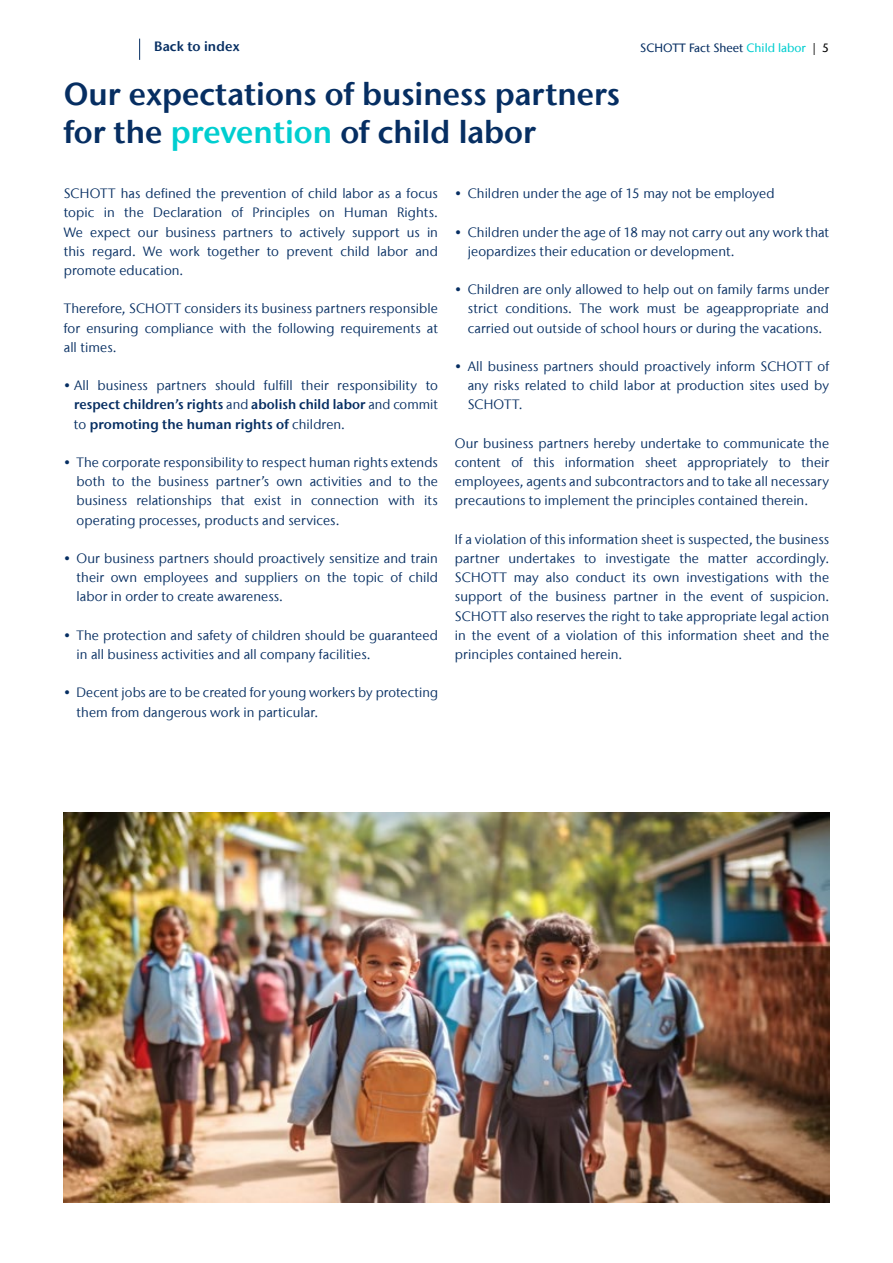
<style>
.page{position:relative;width:893px;height:1263px;background:#fff}
.page>*{position:absolute;margin:0;border:0;box-sizing:border-box;transform-origin:0 0}
.t1{font:600 31.5px/37.5px "Stone Sans IIITC Com";color:#062e62}
.t2{font:13.5px/19.2px "Stone Sans IIITC Com";letter-spacing:.005em;color:#062e62;text-align:justify}
.t3{font:600 13.5px "Stone Sans IIITC Com";letter-spacing:.01em;color:#062e62}
.t4{font:500 12px "Stone Sans IIITC Com";color:#062e62}
.s1{color:#00ced0}
.s2{color:#000}
.s3{font-weight:600}
</style>
<div class="page">
<img style="left:64px;top:813px;width:765px;height:389px">
<svg style="left:139px;top:39px;width:1px;height:21px"></svg>
<p class="t3" style="left:154px;top:38px;width:87px">Back to index</p>
<p class="t4" style="left:640px;top:40px;width:190px">SCHOTT Fact Sheet <span class="s1">Child labor</span> <span class="s2">| 5</span></p>
<h1 class="t1" style="left:64px;top:75px;width:558px">Our expectations of business partners for the <span class="s1">prevention</span> of child labor</h1>
<p class="t2" style="left:64px;top:184px;width:376px">SCHOTT has defined the prevention of child labor as a focus topic in the Declaration of Principles on Human Rights.<br>We expect our business partners to actively support us in this regard. We work together to prevent child labor and promote education.</p>
<p class="t2" style="left:64px;top:299px;width:376px">Therefore, SCHOTT considers its business partners responsible for ensuring compliance with the following requirements at all times.</p>
<p class="t2" style="left:74px;top:376px;width:365px;text-indent:-10px">• All business partners should fulfill their responsibility to <span class="s3">respect children’s rights</span> and <span class="s3">abolish child labor</span> and commit to <span class="s3">promoting the human rights of</span> children.</p>
<p class="t2" style="left:77px;top:453px;width:363px;text-indent:-13px">• The corporate responsibility to respect human rights extends both to the business partner’s own activities and to the business relationships that exist in connection with its operating processes, products and services.</p>
<p class="t2" style="left:77px;top:549px;width:363px;text-indent:-13px">• Our business partners should proactively sensitize and train their own employees and suppliers on the topic of child labor in order to create awareness.</p>
<p class="t2" style="left:77px;top:625px;width:363px;text-indent:-13px">• The protection and safety of children should be guaranteed in all business activities and all company facilities.</p>
<p class="t2" style="left:77px;top:683px;width:363px;text-indent:-13px">• Decent jobs are to be created for young workers by protecting them from dangerous work in particular.</p>
<p class="t2" style="left:455px;top:184px;width:321px">• Children under the age of 15 may not be employed</p>
<p class="t2" style="left:468px;top:222px;width:363px;text-indent:-13px">• Children under the age of 18 may not carry out any work that jeopardizes their education or development.</p>
<p class="t2" style="left:468px;top:280px;width:363px;text-indent:-13px">• Children are only allowed to help out on family farms under strict conditions. The work must be ageappropriate and carried out outside of school hours or during the vacations.</p>
<p class="t2" style="left:468px;top:357px;width:363px;text-indent:-13px">• All business partners should proactively inform SCHOTT of any risks related to child labor at production sites used by SCHOTT.</p>
<p class="t2" style="left:455px;top:433px;width:376px">Our business partners hereby undertake to communicate the content of this information sheet appropriately to their employees, agents and subcontractors and to take all necessary precautions to implement the principles contained therein.</p>
<p class="t2" style="left:455px;top:529px;width:376px">If a violation of this information sheet is suspected, the business partner undertakes to investigate the matter accordingly.<br>SCHOTT may also conduct its own investigations with the support of the business partner in the event of suspicion.<br>SCHOTT also reserves the right to take appropriate legal action in the event of a violation of this information sheet and the principles contained herein.</p>
</div>
